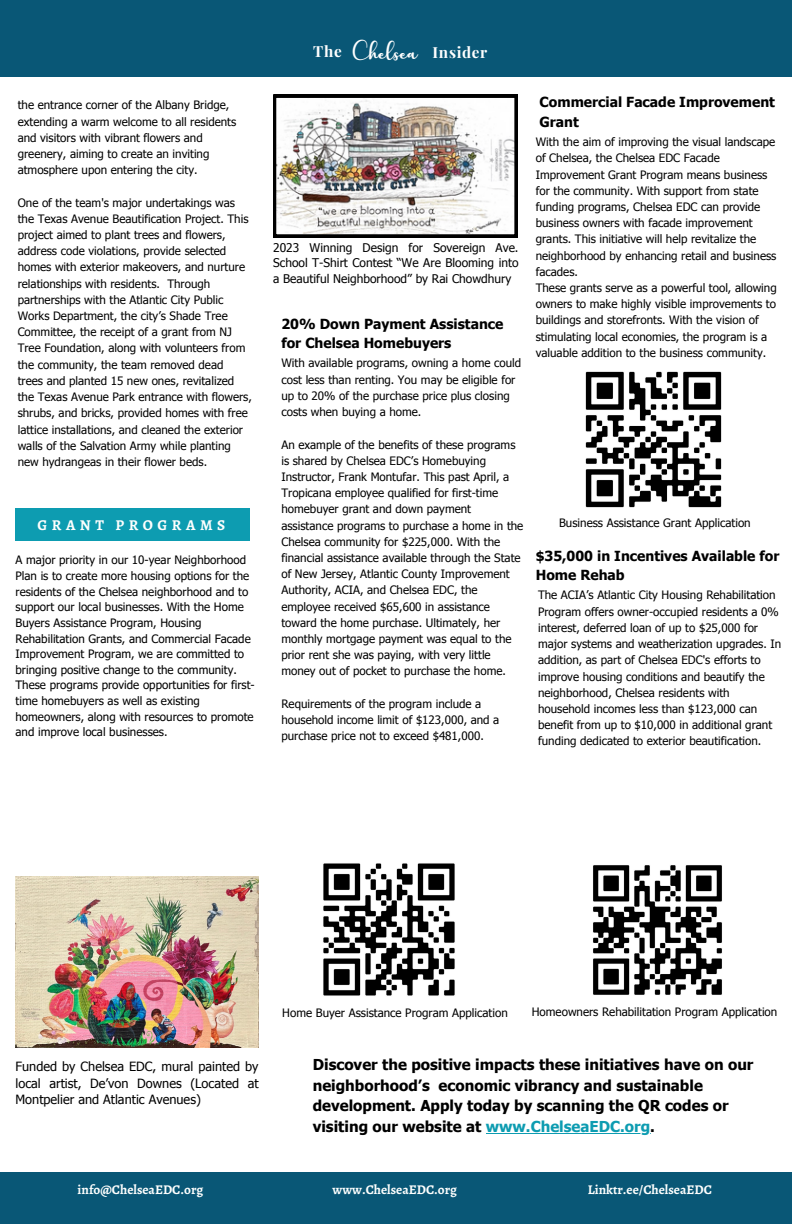
<style>
.page{position:relative;width:792px;height:1224px;background:#fff}
.page>*{position:absolute;margin:0;border:0;box-sizing:border-box;transform-origin:0 0}
.t1{font:15.8px "charlotte";color:#fff}
.t2{font:700 15.2px "Playfair Display";letter-spacing:.04em;color:#fff}
.t3{font:700 15px/20.8px "Tahoma";color:#000}
.t4{font:700 15px "Alegreya";letter-spacing:.3em;color:#fefffe}
.t5{font:700 13.8px/19.2px "Tahoma";color:#000}
.t6{font:700 13.4px "Alegreya";color:#fefffe}
.t7{font:12.8px/16.4px "Tahoma";color:#000;text-align:justify}
.t8{font:12px/15.4px "Tahoma";color:#000;text-align:justify}
.t9{font:11.6px/16.2px "Tahoma";color:#000}
.s1{color:#0d9cb1}
</style>
<div class="page">
<div style="left:0;top:0;width:792px;height:77px;background:#095776"></div>
<div style="left:0;top:1172px;width:792px;height:52px;background:#095776"></div>
<div style="left:16px;top:508px;width:234px;height:33px;background:#0d9cb1"></div>
<img style="left:16px;top:876px;width:243px;height:171px">
<img style="left:273px;top:95px;width:244px;height:142px">
<img style="left:585px;top:371px;width:137px;height:137px">
<img style="left:323px;top:863px;width:132px;height:133px">
<img style="left:593px;top:865px;width:129px;height:130px">
<hr style="left:486px;top:1133px;width:164px;height:1px;background:#0d9cb1">
<h4 class="t9" style="left:18px;top:97px;width:220px">the entrance corner of the Albany Bridge, extending a warm welcome to all residents and visitors with vibrant flowers and greenery, aiming to create an inviting atmosphere upon entering the city.</h4>
<p class="t9" style="left:18px;top:194px;width:236px">One of the team's major undertakings was the Texas Avenue Beautification Project. This project aimed to plant trees and flowers, address code violations, provide selected homes with exterior makeovers, and nurture relationships with residents. Through partnerships with the Atlantic City Public Works Department, the city’s Shade Tree Committee, the receipt of a grant from NJ Tree Foundation, along with volunteers from the community, the team removed dead<br>trees and planted 15 new ones, revitalized the Texas Avenue Park entrance with flowers, shrubs, and bricks, provided homes with free lattice installations, and cleaned the exterior walls of the Salvation Army while planting new hydrangeas in their flower beds.</p>
<h1 class="t4" style="left:38px;top:515px;width:189px">GRANT PROGRAMS</h1>
<p class="t9" style="left:16px;top:552px;width:241px;line-height:15.6px">A major priority in our 10-year Neighborhood Plan is to create more housing options for the residents of the Chelsea neighborhood and to support our local businesses. With the Home Buyers Assistance Program, Housing Rehabilitation Grants, and Commercial Facade Improvement Program, we are committed to bringing positive change to the community.<br>These programs provide opportunities for first&shy;time homebuyers as well as existing homeowners, along with resources to promote and improve local businesses.</p>
<p class="t2" style="left:313px;top:41px;width:30px">The</p>
<h4 class="t1" style="left:353px;top:44px;width:66px">Chelsea</h4>
<p class="t2" style="left:433px;top:41px;width:56px">Insider</p>
<p class="t8" style="left:273px;top:239px;width:247px">2023 Winning Design for Sovereign Ave.<br>School T-Shirt Contest “We Are Blooming into a Beautiful Neighborhood” by Rai Chowdhury</p>
<p class="t5" style="left:281px;top:313px;width:224px">20% Down Payment Assistance for Chelsea Homebuyers</p>
<h4 class="t9" style="left:281px;top:355px;width:241px">With available programs, owning a home could cost less than renting. You may be eligible for up to 20% of the purchase price plus closing costs when buying a home.</h4>
<p class="t9" style="left:281px;top:436px;width:243px">An example of the benefits of these programs is shared by Chelsea EDC’s Homebuying Instructor, Frank Montufar. This past April, a Tropicana employee qualified for first-time homebuyer grant and down payment assistance programs to purchase a home in the Chelsea community for $225,000. With the financial assistance available through the State of New Jersey, Atlantic County Improvement Authority, ACIA, and Chelsea EDC, the employee received $65,600 in assistance toward the home purchase. Ultimately, her monthly mortgage payment was equal to the prior rent she was paying, with very little money out of pocket to purchase the home.</p>
<p class="t9" style="left:281px;top:695px;width:219px">Requirements of the program include a household income limit of $123,000, and a purchase price not to exceed $481,000.</p>
<h2 class="t5" style="left:540px;top:92px;width:237px">Commercial Facade Improvement<br>Grant</h2>
<h5 class="t9" style="left:536px;top:133px;width:242px">With the aim of improving the visual landscape of Chelsea, the Chelsea EDC Facade Improvement Grant Program means business for the community. With support from state funding programs, Chelsea EDC can provide business owners with facade improvement grants. This initiative will help revitalize the neighborhood by enhancing retail and business facades.</h5>
<p class="t9" style="left:536px;top:279px;width:243px">These grants serve as a powerful tool, allowing owners to make highly visible improvements to buildings and storefronts. With the vision of stimulating local economies, the program is a valuable addition to the business community.</p>
<h4 class="t9" style="left:559px;top:515px;width:193px">Business Assistance Grant Application</h4>
<p class="t5" style="left:536px;top:546px;width:245px">$35,000 in Incentives Available for<br>Home Rehab</p>
<p class="t9" style="left:538px;top:587px;width:245px">The ACIA’s Atlantic City Housing Rehabilitation Program offers owner-occupied residents a 0% interest, deferred loan of up to $25,000 for major systems and weatherization upgrades. In addition, as part of Chelsea EDC's efforts to improve housing conditions and beautify the neighborhood, Chelsea residents with household incomes less than $123,000 can benefit from up to $10,000 in additional grant funding dedicated to exterior beautification.</p>
<p class="t7" style="left:16px;top:1058px;width:245px">Funded by Chelsea EDC, mural painted by local artist, De’von Downes (Located at Montpelier and Atlantic Avenues)</p>
<h4 class="t9" style="left:282px;top:1004px;width:227px">Home Buyer Assistance Program Application</h4>
<p class="t9" style="left:532px;top:1004px;width:247px">Homeowners Rehabilitation Program Application</p>
<h4 class="t3" style="left:313px;top:1053px;width:442px">Discover the positive impacts these initiatives have on our neighborhood’s economic vibrancy and sustainable development. Apply today by scanning the QR codes or visiting our website at <span class="s1">www.ChelseaEDC.org</span>.</h4>
<p class="t6" style="left:78px;top:1181px;width:127px">info@ChelseaEDC.org</p>
<p class="t6" style="left:333px;top:1181px;width:126px">www.ChelseaEDC.org</p>
<p class="t6" style="left:588px;top:1181px;width:126px">Linktr.ee/ChelseaEDC</p>
</div>
